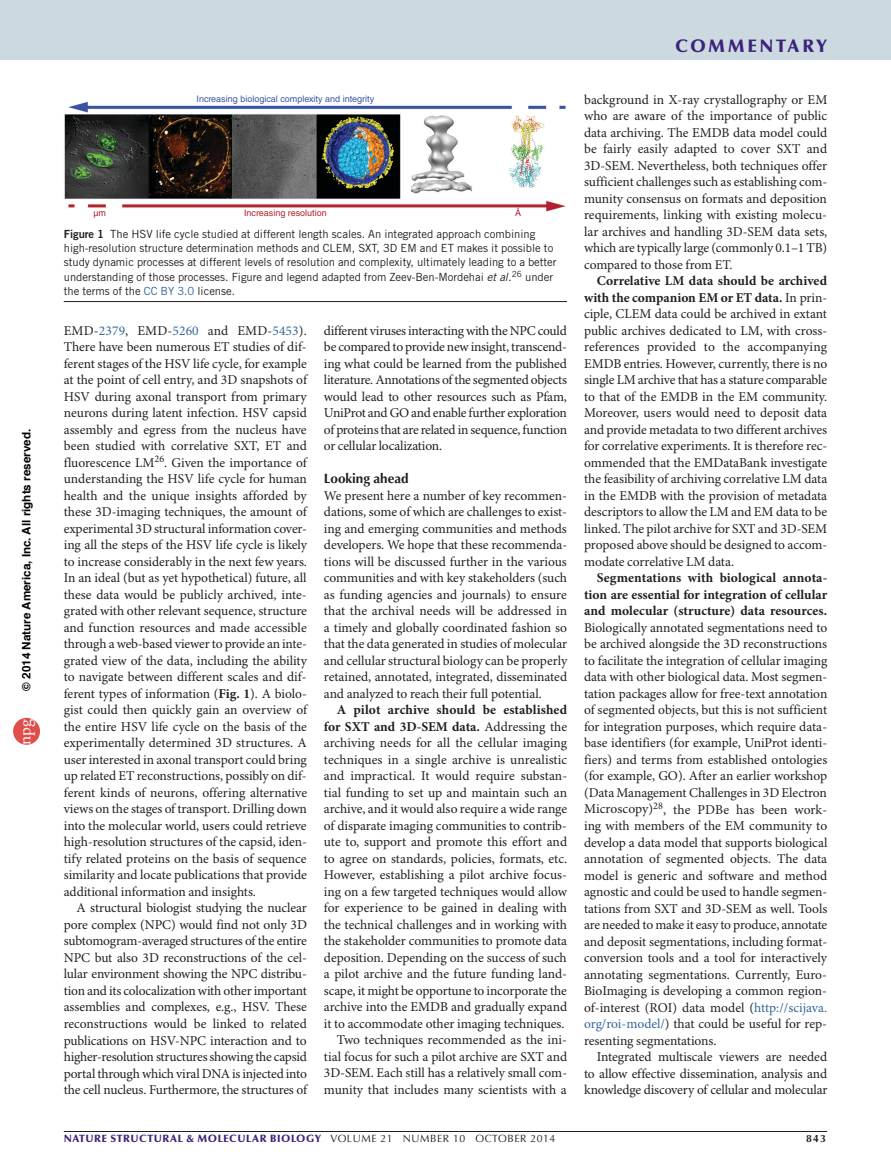
<style>
.page{position:relative;width:891px;height:1175px;background:#fff}
.page>*{position:absolute;margin:0;border:0;box-sizing:border-box;transform-origin:0 0}
.t1{font:900 18px "Optima LT Std";letter-spacing:.15em;color:#3b227b}
.t2{font:17.4px "Adobe Garamond Pro";color:#fff}
.t3{font:13.5px/16.5px "Minion Pro";letter-spacing:-.005em;color:#231f20;text-align:justify}
.t4{font:700 13.5px/16.5px "Minion Pro";color:#231f20;text-align:justify}
.t5{font:700 13.5px "Optima LT Std";letter-spacing:-.005em;color:#231f20}
.t6{font:700 11.7px "Helvetica";color:#000}
.t7{font:11.25px/14.2px "Trade Gothic LT Std";letter-spacing:-.005em;color:#231f20}
.t8{font:900 10.5px "Optima LT Std";letter-spacing:.05em;color:#3b227b}
.t9{font:10.5px "Optima LT Std";color:#231f20}
.t10{font:700 10.5px "Optima LT Std";color:#231f20}
.t11{font:9px "Helvetica LT Std";color:#3b54a5}
.t12{font:9px "Helvetica LT Std";color:#b31f32}
.s1{font-family:"Arial"}
.s2{font-family:"Trade Gothic LT Std Bd 2"}
.s3{font-style:italic}
.s4{color:#369}
.s5{font-weight:700}
.s6{font-weight:400;color:#231f20}
</style>
<div class="page">
<hr style="left:64px;top:1131px;width:763px;height:1px;background:#231f20">
<div style="left:0;top:0;width:891px;height:60px;background:#cdd9e0"></div>
<hr style="left:64px;top:301px;width:503px;height:1px;background:#231f20">
<img style="left:64px;top:101px;width:502px;height:111px">
<div style="left:13px;top:718px;width:27px;height:26px;background:#df4e4a;border-radius:50%"></div>
<p class="t6" style="left:17px;top:690px;width:263px;rotate:-90deg">© 201<span class="s1">4</span> Nature America, Inc. All rights reserved.</p>
<p class="t2" style="left:14px;top:744px;width:28px;rotate:-90deg">npg</p>
<p class="t11" style="left:197px;top:94px;width:179px">Increasing biological complexity and integrity</p>
<p class="t12" style="left:93px;top:207px;width:14px">µm</p>
<p class="t12" style="left:244px;top:207px;width:84px">Increasing resolution</p>
<p class="t12" style="left:515px;top:207px;width:8px">Å</p>
<p class="t7" style="left:64px;top:227px;width:494px"><span class="s2">Figure 1</span> The HSV life cycle studied at different length scales. An integrated approach combining high-resolution structure determination methods and CLEM, SXT, 3D EM and ET makes it possible to study dynamic processes at different levels of resolution and complexity, ultimately leading to a better understanding of those processes. Figure and legend adapted from Zeev-Ben-Mordehai <span class="s3">et al.</span><sup>26</sup> under the terms of the <span class="s4">CC BY 3.0</span> license.</p>
<p class="t3" style="left:64px;top:322px;width:245px">EMD-<span class="s4">2379</span>, EMD-<span class="s4">5260</span> and EMD-<span class="s4">5453</span>).<br>There have been numerous ET studies of dif&shy;ferent stages of the HSV life cycle, for example at the point of cell entry, and 3D snapshots of HSV during axonal transport from primary neurons during latent infection. HSV capsid assembly and egress from the nucleus have been studied with correlative SXT, ET and fluorescence LM<sup>26</sup>. Given the importance of understanding the HSV life cycle for human health and the unique insights afforded by these 3D-imaging techniques, the amount of experimental 3D structural information cover&shy;ing all the steps of the HSV life cycle is likely to increase considerably in the next few years.<br>In an ideal (but as yet hypothetical) future, all these data would be publicly archived, inte&shy;grated with other relevant sequence, structure and function resources and made accessible through a web-based viewer to provide an inte&shy;grated view of the data, including the ability to navigate between different scales and dif&shy;ferent types of information (<span class="s5">Fig. 1</span>). A biolo&shy;gist could then quickly gain an overview of the entire HSV life cycle on the basis of the experimentally determined 3D structures. A user interested in axonal transport could bring up related ET reconstructions, possibly on dif&shy;ferent kinds of neurons, offering alternative views on the stages of transport. Drilling down into the molecular world, users could retrieve high-resolution structures of the capsid, iden&shy;tify related proteins on the basis of sequence similarity and locate publications that provide additional information and insights.</p>
<p class="t3" style="left:64px;top:900px;width:245px;text-indent:13px">A structural biologist studying the nuclear pore complex (NPC) would find not only 3D subtomogram-averaged structures of the entire NPC but also 3D reconstructions of the cel&shy;lular environment showing the NPC distribu&shy;tion and its colocalization with other important assemblies and complexes, e.g., HSV. These reconstructions would be linked to related publications on HSV-NPC interaction and to higher-resolution structures showing the capsid portal through which viral DNA is injected into the cell nucleus. Furthermore, the structures of</p>
<p class="t3" style="left:324px;top:323px;width:245px">different viruses interacting with the NPC could be compared to provide new insight, transcend&shy;ing what could be learned from the published literature. Annotations of the segmented objects would lead to other resources such as Pfam, UniProt and GO and enable further exploration of proteins that are related in sequence, function or cellular localization.</p>
<p class="t5" style="left:324px;top:471px;width:86px">Looking ahead</p>
<p class="t3" style="left:324px;top:488px;width:245px">We present here a number of key recommen&shy;dations, some of which are challenges to exist&shy;ing and emerging communities and methods developers. We hope that these recommenda&shy;tions will be discussed further in the various communities and with key stakeholders (such as funding agencies and journals) to ensure that the archival needs will be addressed in a timely and globally coordinated fashion so that the data generated in studies of molecular and cellular structural biology can be properly retained, annotated, integrated, disseminated and analyzed to reach their full potential.</p>
<p class="t3" style="left:324px;top:702px;width:245px;text-align:right"><span class="s5">A pilot archive should be established for SXT and 3D-SEM data.</span> Addressing the archiving needs for all the cellular imaging techniques in a single archive is unrealistic and impractical. It would require substan&shy;tial funding to set up and maintain such an archive, and it would also require a wide range of disparate imaging communities to contrib&shy;ute to, support and promote this effort and to agree on standards, policies, formats, etc.<br>However, establishing a pilot archive focus&shy;ing on a few targeted techniques would allow for experience to be gained in dealing with the technical challenges and in working with the stakeholder communities to promote data deposition. Depending on the success of such a pilot archive and the future funding land&shy;scape, it might be opportune to incorporate the archive into the EMDB and gradually expand it to accommodate other imaging techniques.<br>Two techniques recommended as the ini&shy;tial focus for such a pilot archive are SXT and 3D-SEM. Each still has a relatively small com&shy;munity that includes many scientists with a</p>
<h1 class="t1" style="left:675px;top:36px;width:154px">COMMENTARY</h1>
<p class="t3" style="left:584px;top:92px;width:245px">background in X-ray crystallography or EM who are aware of the importance of public data archiving. The EMDB data model could be fairly easily adapted to cover SXT and 3D-SEM. Nevertheless, both techniques offer sufficient challenges such as establishing com&shy;munity consensus on formats and deposition requirements, linking with existing molecu&shy;lar archives and handling 3D-SEM data sets, which are typically large (commonly 0.1–1 TB) compared to those from ET.</p>
<p class="t3" style="left:584px;top:273px;width:245px;text-indent:13px"><span class="s5">Correlative LM data should be archived with the companion EM or ET data.</span> In prin&shy;ciple, CLEM data could be archived in extant public archives dedicated to LM, with cross&shy;references provided to the accompanying EMDB entries. However, currently, there is no single LM archive that has a stature comparable to that of the EMDB in the EM community.<br>Moreover, users would need to deposit data and provide metadata to two different archives for correlative experiments. It is therefore rec&shy;ommended that the EMDataBank investigate the feasibility of archiving correlative LM data in the EMDB with the provision of metadata descriptors to allow the LM and EM data to be linked. The pilot archive for SXT and 3D-SEM proposed above should be designed to accom&shy;modate correlative LM data.</p>
<p class="t4" style="left:584px;top:570px;width:245px;text-indent:13px">Segmentations with biological annota&shy;tion are essential for integration of cellular and molecular (structure) data resources.</p>
<p class="t3" style="left:584px;top:620px;width:245px">Biologically annotated segmentations need to be archived alongside the 3D reconstructions to facilitate the integration of cellular imaging data with other biological data. Most segmen&shy;tation packages allow for free-text annotation of segmented objects, but this is not sufficient for integration purposes, which require data&shy;base identifiers (for example, UniProt identi&shy;fiers) and terms from established ontologies (for example, GO). After an earlier workshop (Data Management Challenges in 3D Electron Microscopy)<sup>28</sup>, the PDBe has been work&shy;ing with members of the EM community to develop a data model that supports biological annotation of segmented objects. The data model is generic and software and method agnostic and could be used to handle segmen&shy;tations from SXT and 3D-SEM as well. Tools are needed to make it easy to produce, annotate and deposit segmentations, including format&shy;conversion tools and a tool for interactively annotating segmentations. Currently, Euro-BioImaging is developing a common region&shy;of-interest (ROI) data model (<span class="s4">http://scijava. org/roi-model/</span>) that could be useful for rep&shy;resenting segmentations.</p>
<p class="t3" style="left:584px;top:1049px;width:245px;text-indent:13px">Integrated multiscale viewers are needed to allow effective dissemination, analysis and knowledge discovery of cellular and molecular</p>
<p class="t8" style="left:64px;top:1132px;width:443px">NATURE STRUCTURAL &amp; MOLECULAR BIOLOGY <span class="s6">VOLUME 21 NUMBER 10 OCTOBER</span></p>
<p class="t9" style="left:530px;top:1132px;width:26px">2014</p>
<p class="t10" style="left:806px;top:1132px;width:21px">843</p>
</div>
